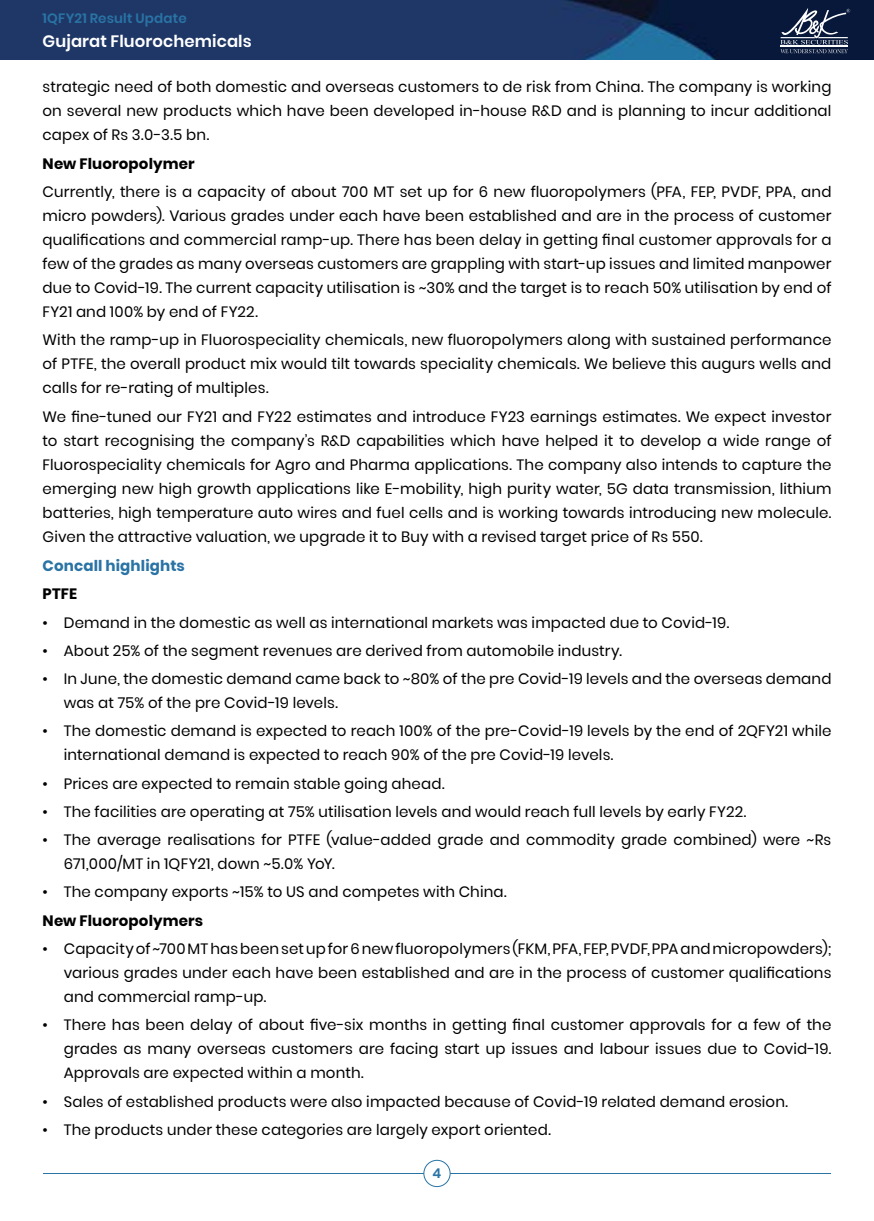
<style>
.page{position:relative;width:874px;height:1221px;background:#fff}
.page>*{position:absolute;margin:0;border:0;box-sizing:border-box;transform-origin:0 0}
.t1{font:600 16.5px "Poppins";letter-spacing:.005em;color:#fff}
.t2{font:15px/24px "Poppins";letter-spacing:.01em;color:#000;text-align:justify}
.t3{font:700 15px "Poppins";letter-spacing:.01em;color:#000}
.t4{font:700 15px "Poppins";letter-spacing:.01em;color:#2973a5}
.t5{font:600 13.5px "Poppins";letter-spacing:.015em;color:#2973a5}
</style>
<div class="page">
<img style="left:0;top:0;width:874px;height:60px">
<div style="left:423px;top:1159px;width:27px;height:27px;border:1px solid #2973a5;border-radius:50%"></div>
<hr style="left:43px;top:1172px;width:380px;height:1px;background:#2973a5">
<hr style="left:450px;top:1172px;width:381px;height:1px;background:#2973a5">
<svg style="left:780px;top:8px;width:70px;height:45px"></svg>
<p class="t5" style="left:43px;top:10px;width:146px">1QFY21 Result Update</p>
<p class="t1" style="left:43px;top:32px;width:211px">Gujarat Fluorochemicals</p>
<p class="t2" style="left:43px;top:75px;width:790px">strategic need of both domestic and overseas customers to de risk from China. The company is working on several new products which have been developed in-house R&amp;D and is planning to incur additional capex of Rs 3.0-3.5 bn.</p>
<p class="t3" style="left:43px;top:155px;width:154px">New Fluoropolymer</p>
<p class="t2" style="left:43px;top:180px;width:790px">Currently, there is a capacity of about 700 MT set up for 6 new fluoropolymers (PFA, FEP, PVDF, PPA, and micro powders). Various grades under each have been established and are in the process of customer qualifications and commercial ramp-up. There has been delay in getting final customer approvals for a few of the grades as many overseas customers are grappling with start-up issues and limited manpower due to Covid-19. The current capacity utilisation is ~30% and the target is to reach 50% utilisation by end of FY21 and 100% by end of FY22.</p>
<p class="t2" style="left:43px;top:328px;width:790px">With the ramp-up in Fluorospeciality chemicals, new fluoropolymers along with sustained performance of PTFE, the overall product mix would tilt towards speciality chemicals. We believe this augurs wells and calls for re-rating of multiples.</p>
<p class="t2" style="left:43px;top:404px;width:790px">We fine-tuned our FY21 and FY22 estimates and introduce FY23 earnings estimates. We expect investor to start recognising the company’s R&amp;D capabilities which have helped it to develop a wide range of Fluorospeciality chemicals for Agro and Pharma applications. The company also intends to capture the emerging new high growth applications like E-mobility, high purity water, 5G data transmission, lithium batteries, high temperature auto wires and fuel cells and is working towards introducing new molecule.<br>Given the attractive valuation, we upgrade it to Buy with a revised target price of Rs 550.</p>
<p class="t4" style="left:43px;top:557px;width:144px">Concall highlights</p>
<p class="t3" style="left:43px;top:585px;width:36px">PTFE</p>
<p class="t2" style="left:43px;top:610px;width:688px">• Demand in the domestic as well as international markets was impacted due to Covid-19.</p>
<p class="t2" style="left:43px;top:638px;width:581px">• About 25% of the segment revenues are derived from automobile industry.</p>
<p class="t2" style="left:64px;top:667px;width:769px;text-indent:-21px">• In June, the domestic demand came back to ~80% of the pre Covid-19 levels and the overseas demand was at 75% of the pre Covid-19 levels.</p>
<p class="t2" style="left:64px;top:719px;width:769px;text-indent:-21px">• The domestic demand is expected to reach 100% of the pre-Covid-19 levels by the end of 2QFY21 while international demand is expected to reach 90% of the pre Covid-19 levels.</p>
<p class="t2" style="left:43px;top:771px;width:404px">• Prices are expected to remain stable going ahead.</p>
<p class="t2" style="left:43px;top:799px;width:705px">• The facilities are operating at 75% utilisation levels and would reach full levels by early FY22.</p>
<p class="t2" style="left:64px;top:828px;width:769px;text-indent:-21px">• The average realisations for PTFE (value-added grade and commodity grade combined) were ~Rs<br>671,000/MT in 1QFY21, down ~5.0% YoY.</p>
<p class="t2" style="left:43px;top:880px;width:466px">• The company exports ~15% to US and competes with China.</p>
<p class="t3" style="left:43px;top:911px;width:162px">New Fluoropolymers</p>
<p class="t2" style="left:64px;top:936px;width:769px;text-indent:-21px">• Capacity of ~700 MT has been set up for 6 new fluoropolymers (FKM, PFA, FEP, PVDF, PPA and micropowders); various grades under each have been established and are in the process of customer qualifications and commercial ramp-up.</p>
<p class="t2" style="left:64px;top:1013px;width:769px;text-indent:-21px">• There has been delay of about five-six months in getting final customer approvals for a few of the grades as many overseas customers are facing start up issues and labour issues due to Covid-19.<br>Approvals are expected within a month.</p>
<p class="t2" style="left:43px;top:1089px;width:747px">• Sales of established products were also impacted because of Covid-19 related demand erosion.</p>
<p class="t2" style="left:43px;top:1117px;width:510px">• The products under these categories are largely export oriented.</p>
<p class="t5" style="left:432px;top:1165px;width:10px">4</p>
</div>
